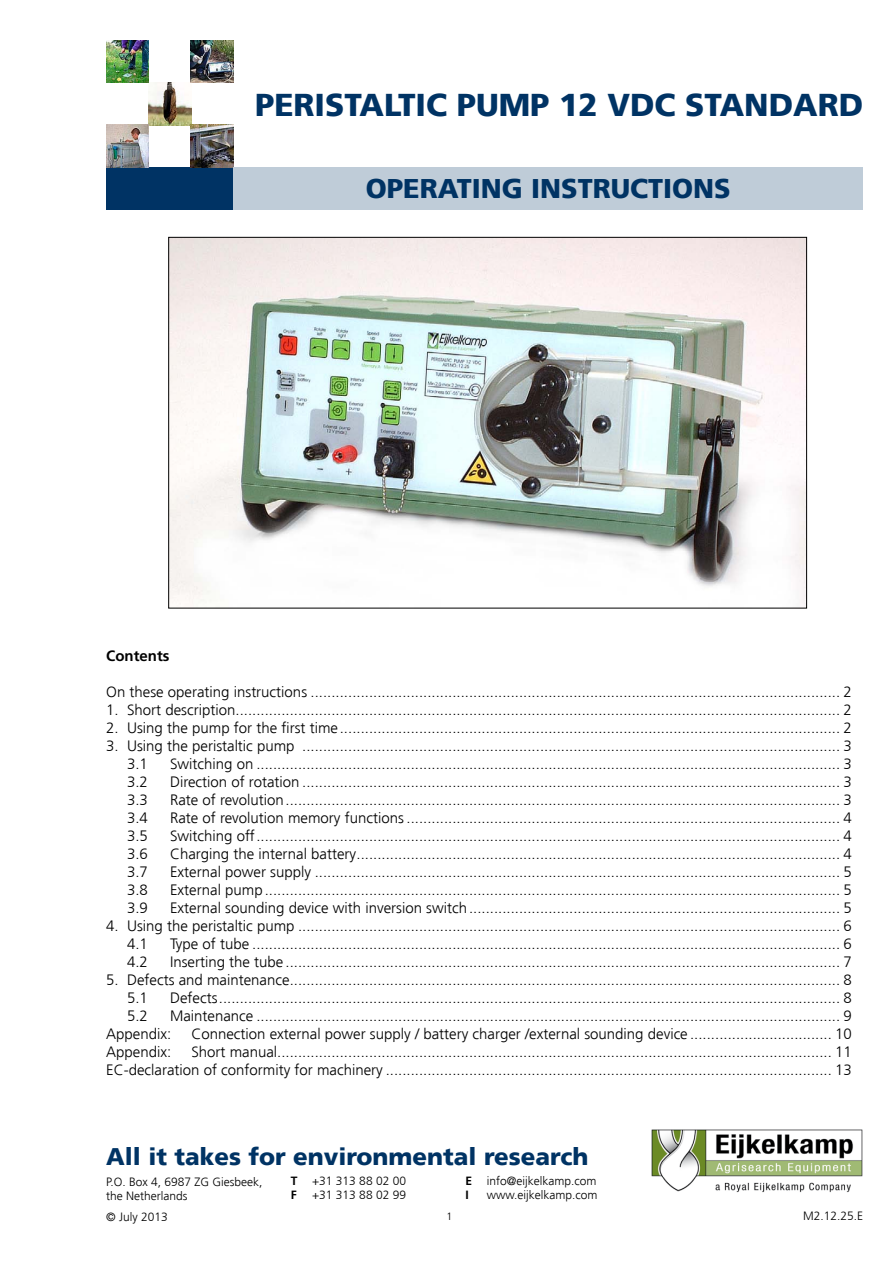
<style>
.page{position:relative;width:893px;height:1263px;background:#fff}
.page>*{position:absolute;margin:0;border:0;box-sizing:border-box;transform-origin:0 0}
.t1{font:900 31.5px "Frutiger";color:#003364}
.t2{font:900 27px "Frutiger";color:#003364}
.t3{font:900 24px "Frutiger";color:#003364}
.t4{font:300 15px/18px "Frutiger";color:#000}
.t5{font:700 15px "Frutiger";color:#000}
.t6{font:300 12px/14.4px "Frutiger";color:#000}
.t7{font:300 10.5px "Frutiger";color:#000}
.s1{font-weight:700}
</style>
<div class="page">
<div style="left:106px;top:167px;width:127px;height:43px;background:#003364"></div>
<img style="left:149px;top:83px;width:42px;height:42px">
<img style="left:106px;top:40px;width:42px;height:43px">
<img style="left:106px;top:125px;width:43px;height:42px">
<img style="left:191px;top:125px;width:42px;height:42px">
<img style="left:191px;top:40px;width:42px;height:43px">
<div style="left:233px;top:167px;width:630px;height:42px;background:#bfccd8"></div>
<img style="left:651px;top:1129px;width:212px;height:64px">
<img style="left:170px;top:239px;width:635px;height:367px">
<h1 class="t1" style="left:255px;top:86px;width:610px">PERISTALTIC PUMP 12 VDC STANDARD</h1>
<h2 class="t2" style="left:366px;top:172px;width:367px">OPERATING INSTRUCTIONS</h2>
<p class="t5" style="left:106px;top:647px;width:65px">Contents</p>
<p class="t4" style="left:106px;top:683px;width:747px">On these operating instructions ............................................................................................................................... 2</p>
<p class="t4" style="left:106px;top:701px;width:747px">1. Short description................................................................................................................................................. 2</p>
<p class="t4" style="left:106px;top:719px;width:747px">2. Using the pump for the first time........................................................................................................................ 2</p>
<p class="t4" style="left:127px;top:737px;width:726px;text-indent:-21px">3. Using the peristaltic pump ................................................................................................................................. 3<br>3.1</p>
<p class="t4" style="left:170px;top:755px;width:683px">Switching on ............................................................................................................................................ 3</p>
<p class="t4" style="left:127px;top:773px;width:22px">3.2</p>
<p class="t4" style="left:170px;top:773px;width:683px">Direction of rotation ................................................................................................................................. 3</p>
<p class="t4" style="left:127px;top:791px;width:22px">3.3</p>
<p class="t4" style="left:170px;top:791px;width:683px">Rate of revolution..................................................................................................................................... 3</p>
<p class="t4" style="left:127px;top:809px;width:22px">3.4</p>
<p class="t4" style="left:170px;top:809px;width:683px">Rate of revolution memory functions ........................................................................................................ 4</p>
<p class="t4" style="left:127px;top:827px;width:22px">3.5</p>
<p class="t4" style="left:170px;top:827px;width:683px">Switching off............................................................................................................................................ 4</p>
<p class="t4" style="left:127px;top:845px;width:22px">3.6</p>
<p class="t4" style="left:170px;top:845px;width:683px">Charging the internal battery.................................................................................................................... 4</p>
<p class="t4" style="left:127px;top:863px;width:22px">3.7</p>
<p class="t4" style="left:170px;top:863px;width:683px">External power supply .............................................................................................................................. 5</p>
<p class="t4" style="left:127px;top:881px;width:22px">3.8</p>
<p class="t4" style="left:170px;top:881px;width:683px">External pump.......................................................................................................................................... 5</p>
<p class="t4" style="left:127px;top:899px;width:22px">3.9</p>
<p class="t4" style="left:170px;top:899px;width:683px">External sounding device with inversion switch......................................................................................... 5</p>
<p class="t4" style="left:127px;top:917px;width:726px;text-indent:-21px">4. Using the peristaltic pump .................................................................................................................................. 6<br>4.1</p>
<p class="t4" style="left:170px;top:935px;width:683px">Type of tube ............................................................................................................................................. 6</p>
<p class="t4" style="left:127px;top:953px;width:22px">4.2</p>
<p class="t4" style="left:170px;top:953px;width:683px">Inserting the tube ..................................................................................................................................... 7</p>
<p class="t4" style="left:127px;top:971px;width:726px;text-indent:-21px">5. Defects and maintenance.................................................................................................................................... 8<br>5.1</p>
<p class="t4" style="left:170px;top:989px;width:683px">Defects..................................................................................................................................................... 8</p>
<p class="t4" style="left:106px;top:1007px;width:747px;text-indent:64px">Maintenance ............................................................................................................................................ 9<br>Appendix:</p>
<p class="t4" style="left:127px;top:1007px;width:22px">5.2</p>
<p class="t4" style="left:191px;top:1025px;width:662px">Connection external power supply / battery charger /external sounding device .................................. 10</p>
<p class="t4" style="left:106px;top:1043px;width:747px;text-align:right">Short manual..................................................................................................................................... 11<br>EC-declaration of conformity for machinery ........................................................................................................... 13</p>
<p class="t4" style="left:106px;top:1043px;width:67px">Appendix:</p>
<h3 class="t3" style="left:106px;top:1142px;width:484px">ALL IT TAKES FOR ENVIRONMENTAL RESEARCH</h3>
<p class="t6" style="left:106px;top:1174px;width:158px">P.O. Box 4, 6987 ZG Giesbeek, the Netherlands</p>
<p class="t6" style="left:291px;top:1174px;width:117px"><span class="s1">T</span> +31 313 88 02 00<br><span class="s1">F</span></p>
<p class="t6" style="left:466px;top:1174px;width:132px"><span class="s1">E</span> info@eijkelkamp.com<br><span class="s1">I</span></p>
<p class="t6" style="left:487px;top:1188px;width:112px">www.eijkelkamp.com</p>
<p class="t6" style="left:312px;top:1188px;width:95px">+31 313 88 02 99</p>
<p class="t6" style="left:106px;top:1210px;width:63px">© July 2013</p>
<p class="t6" style="left:803px;top:1209px;width:62px">M2.12.25.E</p>
<p class="t7" style="left:447px;top:1210px;width:7px">1</p>
</div>
